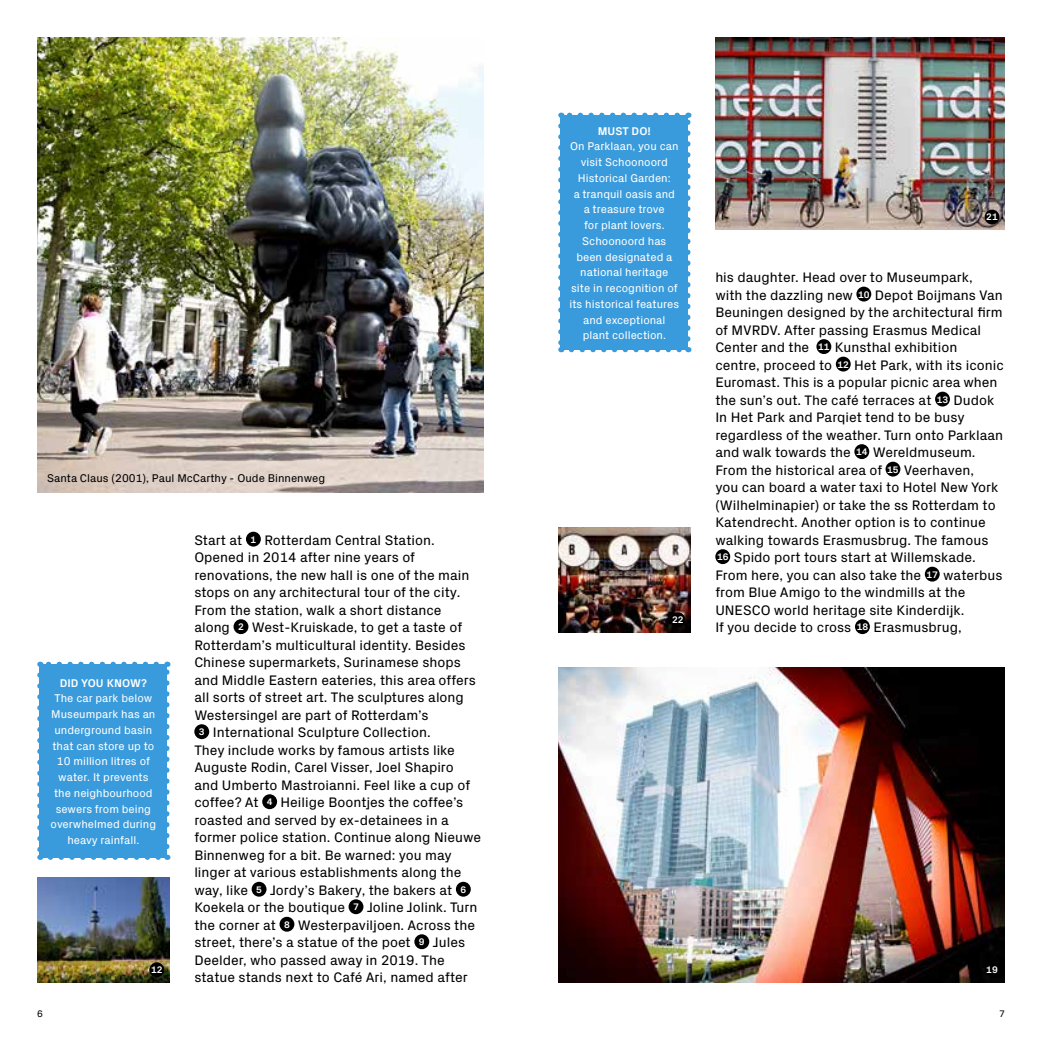
<style>
.page{position:relative;width:1042px;height:1042px;background:#fff}
.page>*{position:absolute;margin:0;border:0;box-sizing:border-box;transform-origin:0 0}
.t1{font:14px/17.5px "Px Grotesk";color:#000}
.t2{font:11.38px/15.8px "Px Grotesk";color:#fff;text-align:center}
.t3{font:11.38px "Px Grotesk";color:#000}
.t4{font:700 11.38px "Px Grotesk";letter-spacing:.01em;color:#fff}
.t5{font:700 9.62px "Px Grotesk";color:#fff}
.t6{font:9.62px "Px Grotesk";color:#000}
</style>
<div class="page">
<img style="left:37px;top:37px;width:447px;height:455px">
<img style="left:558px;top:667px;width:447px;height:315px">
<img style="left:37px;top:877px;width:132px;height:105px">
<img style="left:715px;top:37px;width:290px;height:193px">
<img style="left:558px;top:527px;width:132px;height:105px">
<div style="left:246px;top:532px;width:15px;height:14px;background:#000;border-radius:50%"></div>
<div style="left:233px;top:619px;width:15px;height:15px;background:#000;border-radius:50%"></div>
<div style="left:194px;top:724px;width:15px;height:15px;background:#000;border-radius:50%"></div>
<div style="left:262px;top:794px;width:15px;height:15px;background:#000;border-radius:50%"></div>
<div style="left:252px;top:882px;width:14px;height:14px;background:#000;border-radius:50%"></div>
<div style="left:456px;top:882px;width:15px;height:14px;background:#000;border-radius:50%"></div>
<div style="left:348px;top:899px;width:15px;height:15px;background:#000;border-radius:50%"></div>
<div style="left:279px;top:917px;width:15px;height:14px;background:#000;border-radius:50%"></div>
<div style="left:414px;top:934px;width:15px;height:15px;background:#000;border-radius:50%"></div>
<div style="left:856px;top:287px;width:15px;height:14px;background:#000;border-radius:50%"></div>
<div style="left:816px;top:339px;width:15px;height:15px;background:#000;border-radius:50%"></div>
<div style="left:836px;top:357px;width:15px;height:14px;background:#000;border-radius:50%"></div>
<div style="left:935px;top:392px;width:15px;height:14px;background:#000;border-radius:50%"></div>
<div style="left:854px;top:444px;width:15px;height:15px;background:#000;border-radius:50%"></div>
<div style="left:885px;top:462px;width:15px;height:14px;background:#000;border-radius:50%"></div>
<div style="left:715px;top:549px;width:15px;height:15px;background:#000;border-radius:50%"></div>
<div style="left:925px;top:567px;width:14px;height:14px;background:#000;border-radius:50%"></div>
<div style="left:855px;top:619px;width:15px;height:15px;background:#000;border-radius:50%"></div>
<div style="left:40px;top:664px;width:127px;height:193px;background:#3a9bdc"></div>
<svg style="left:37px;top:675px;width:5px;height:185px"></svg>
<svg style="left:50px;top:854px;width:118px;height:6px"></svg>
<svg style="left:164px;top:662px;width:5px;height:184px"></svg>
<svg style="left:40px;top:662px;width:116px;height:2px"></svg>
<div style="left:561px;top:115px;width:127px;height:235px;background:#3a9bdc"></div>
<svg style="left:571px;top:350px;width:111px;height:2px"></svg>
<svg style="left:558px;top:126px;width:5px;height:226px"></svg>
<svg style="left:685px;top:113px;width:5px;height:226px"></svg>
<svg style="left:561px;top:113px;width:116px;height:2px"></svg>
<div style="left:984px;top:962px;width:15px;height:15px;background:#000;border-radius:50%"></div>
<div style="left:984px;top:210px;width:15px;height:14px;background:#000;border-radius:50%"></div>
<div style="left:670px;top:612px;width:15px;height:15px;background:#000;border-radius:50%"></div>
<div style="left:149px;top:962px;width:15px;height:15px;background:#000;border-radius:50%"></div>
<p class="t3" style="left:47px;top:469px;width:280px">Santa Claus (2001), Paul McCarthy - Oude Binnenweg</p>
<p class="t4" style="left:60px;top:674px;width:89px">DID YOU KNOW?</p>
<p class="t2" style="left:51px;top:690px;width:107px">The car park below<br>Museumpark has an underground basin that can store up to<br>10 million litres of water. It prevents the neighbourhood sewers from being overwhelmed during heavy rainfall.</p>
<p class="t5" style="left:151px;top:963px;width:13px">12</p>
<p class="t1" style="left:194px;top:530px;width:242px">Start at <sup>1</sup> Rotterdam Central Station.</p>
<p class="t1" style="left:194px;top:548px;width:222px">Opened in 2014 after nine years of</p>
<p class="t1" style="left:194px;top:565px;width:277px">renovations, the new hall is one of the main</p>
<p class="t1" style="left:194px;top:583px;width:267px">stops on any architectural tour of the city.</p>
<p class="t1" style="left:194px;top:600px;width:249px">From the station, walk a short distance</p>
<p class="t1" style="left:194px;top:618px;width:269px">along <sup>2</sup> West-Kruiskade, to get a taste of</p>
<p class="t1" style="left:194px;top:635px;width:273px">Rotterdam’s multicultural identity. Besides</p>
<p class="t1" style="left:194px;top:653px;width:268px">Chinese supermarkets, Surinamese shops</p>
<p class="t1" style="left:194px;top:670px;width:283px">and Middle Eastern eateries, this area offers</p>
<p class="t1" style="left:194px;top:688px;width:271px">all sorts of street art. The sculptures along</p>
<p class="t1" style="left:194px;top:705px;width:236px">Westersingel are part of Rotterdam’s</p>
<p class="t1" style="left:199px;top:723px;width:233px"><sup>3</sup> International Sculpture Collection.</p>
<p class="t1" style="left:194px;top:740px;width:262px">They include works by famous artists like</p>
<p class="t1" style="left:194px;top:758px;width:261px">Auguste Rodin, Carel Visser, Joel Shapiro</p>
<p class="t1" style="left:194px;top:775px;width:277px">and Umberto Mastroianni. Feel like a cup of</p>
<p class="t1" style="left:194px;top:793px;width:271px">coffee? At <sup>4</sup> Heilige Boontjes the coffee’s</p>
<p class="t1" style="left:194px;top:810px;width:256px">roasted and served by ex-detainees in a</p>
<p class="t1" style="left:194px;top:828px;width:288px">former police station. Continue along Nieuwe</p>
<p class="t1" style="left:194px;top:845px;width:259px">Binnenweg for a bit. Be warned: you may</p>
<p class="t1" style="left:194px;top:863px;width:268px">linger at various establishments along the</p>
<p class="t1" style="left:194px;top:880px;width:273px">way, like <sup>5</sup> Jordy’s Bakery, the bakers at <sup>6</sup></p>
<p class="t1" style="left:194px;top:898px;width:285px">Koekela or the boutique <sup>7</sup> Joline Jolink. Turn</p>
<p class="t1" style="left:194px;top:915px;width:282px">the corner at <sup>8</sup> Westerpaviljoen. Across the</p>
<p class="t1" style="left:194px;top:933px;width:272px">street, there’s a statue of the poet <sup>9</sup> Jules</p>
<p class="t1" style="left:194px;top:950px;width:252px">Deelder, who passed away in 2019. The</p>
<p class="t1" style="left:194px;top:968px;width:275px">statue stands next to Café Ari, named after</p>
<p class="t4" style="left:598px;top:122px;width:55px">MUST DO!</p>
<p class="t2" style="left:569px;top:138px;width:111px">On Parklaan, you can visit Schoonoord<br>Historical Garden:<br>a tranquil oasis and a treasure trove<br>for plant lovers.<br>Schoonoord has been designated a national heritage site in recognition of its historical features and exceptional plant collection.</p>
<p class="t5" style="left:672px;top:613px;width:13px">22</p>
<p class="t5" style="left:986px;top:210px;width:13px">21</p>
<p class="t1" style="left:715px;top:268px;width:290px">his daughter. Head over to Museumpark,<br>with the dazzling new <sup>10</sup> Depot Boijmans Van Beuningen designed by the architectural firm of MVRDV. After passing Erasmus Medical Center and the <sup>11</sup> Kunsthal exhibition centre, proceed to <sup>12</sup> Het Park, with its iconic Euromast. This is a popular picnic area when the sun’s out. The café terraces at <sup>13</sup> Dudok In Het Park and Parqiet tend to be busy regardless of the weather. Turn onto Parklaan and walk towards the <sup>14</sup> Wereldmuseum.<br>From the historical area of <sup>15</sup> Veerhaven,<br>you can board a water taxi to Hotel New York (Wilhelminapier) or take the ss Rotterdam to Katendrecht. Another option is to continue walking towards Erasmusbrug. The famous<br><sup>16</sup> Spido port tours start at Willemskade.<br>From here, you can also take the <sup>17</sup> waterbus from Blue Amigo to the windmills at the UNESCO world heritage site Kinderdijk.<br>If you decide to cross <sup>18</sup> Erasmusbrug,</p>
<p class="t5" style="left:986px;top:962px;width:13px">19</p>
<p class="t6" style="left:37px;top:1007px;width:7px">6</p>
<p class="t6" style="left:999px;top:1007px;width:7px">7</p>
</div>
